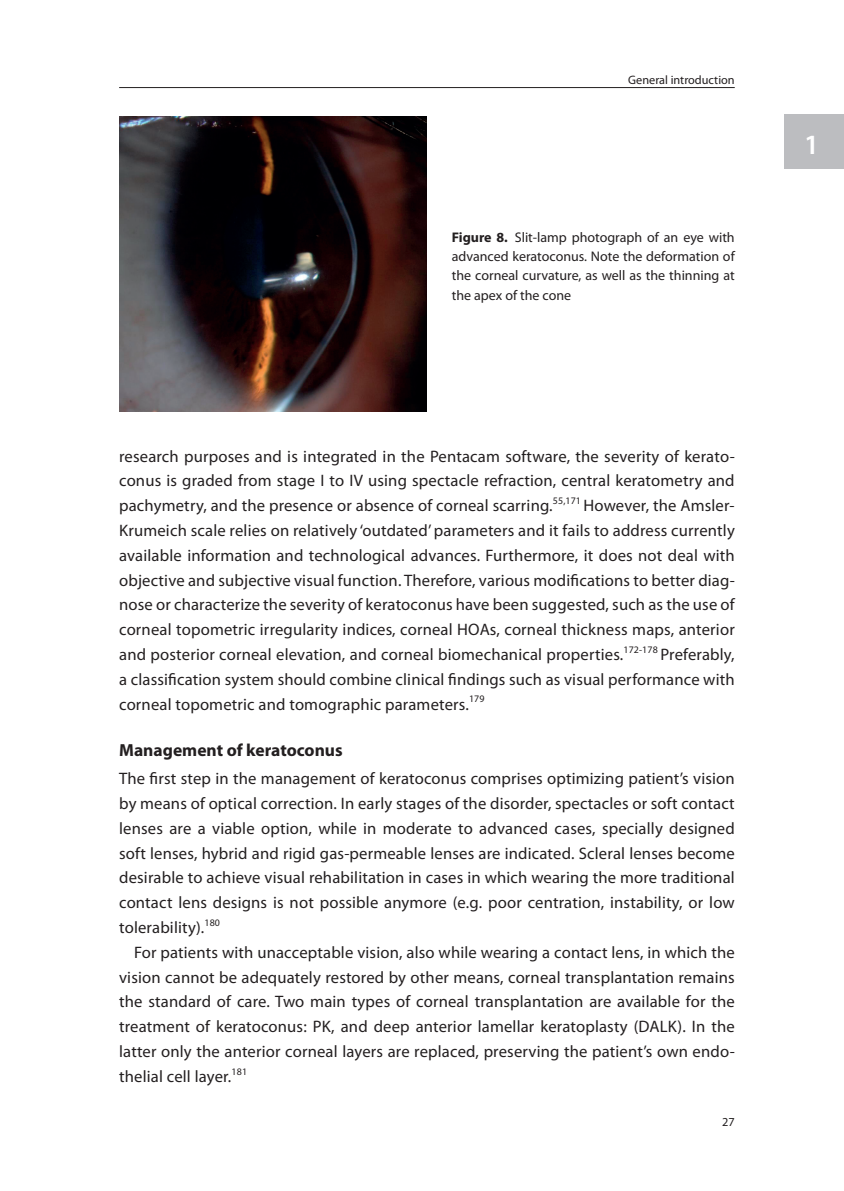
<style>
.page{position:relative;width:844px;height:1191px;background:#fff}
.page>*{position:absolute;margin:0;border:0;box-sizing:border-box;transform-origin:0 0}
.t1{font:600 28px "Myriad Pro";color:#fff}
.t2{font:700 17.5px "Myriad Pro";color:#231f20}
.t3{font:16.62px/24.8px "Myriad Pro";letter-spacing:.01em;color:#231f20;text-align:justify}
.t4{font:14px/19.2px "Myriad Pro";color:#231f20;text-align:justify}
.t5{font:12.25px "Myriad Pro";color:#231f20}
.s1{font-weight:700}
</style>
<div class="page">
<hr style="left:119px;top:87px;width:615px;height:1px;background:#231f20">
<div style="left:784px;top:114px;width:59px;height:55px;background:#bcbdc0"></div>
<img style="left:119px;top:117px;width:308px;height:294px">
<p class="t5" style="left:628px;top:72px;width:108px">General introduction</p>
<p class="t4" style="left:451px;top:227px;width:284px"><span class="s1">Figure 8.</span> Slit-lamp photograph of an eye with advanced keratoconus. Note the deformation of the corneal curvature, as well as the thinning at the apex of the cone</p>
<p class="t3" style="left:119px;top:443px;width:617px">research purposes and is integrated in the Pentacam software, the severity of kerato&shy;conus is graded from stage I to IV using spectacle refraction, central keratometry and pachymetry, and the presence or absence of corneal scarring.<sup>55,171</sup> However, the Amsler-Krumeich scale relies on relatively ‘outdated’ parameters and it fails to address currently available information and technological advances. Furthermore, it does not deal with objective and subjective visual function. Therefore, various modifications to better diag&shy;nose or characterize the severity of keratoconus have been suggested, such as the use of corneal topometric irregularity indices, corneal HOAs, corneal thickness maps, anterior and posterior corneal elevation, and corneal biomechanical properties.<sup>172-178</sup> Preferably, a classification system should combine clinical findings such as visual performance with corneal topometric and tomographic parameters.<sup>179</sup></p>
<p class="t2" style="left:119px;top:738px;width:225px">Management of keratoconus</p>
<p class="t3" style="left:119px;top:766px;width:617px">The first step in the management of keratoconus comprises optimizing patient’s vision by means of optical correction. In early stages of the disorder, spectacles or soft contact lenses are a viable option, while in moderate to advanced cases, specially designed soft lenses, hybrid and rigid gas-permeable lenses are indicated. Scleral lenses become desirable to achieve visual rehabilitation in cases in which wearing the more traditional contact lens designs is not possible anymore (e.g. poor centration, instability, or low tolerability).<sup>180</sup></p>
<p class="t3" style="left:119px;top:939px;width:617px;text-indent:15px">For patients with unacceptable vision, also while wearing a contact lens, in which the vision cannot be adequately restored by other means, corneal transplantation remains the standard of care. Two main types of corneal transplantation are available for the treatment of keratoconus: PK, and deep anterior lamellar keratoplasty (DALK). In the latter only the anterior corneal layers are replaced, preserving the patient’s own endo&shy;thelial cell layer.<sup>181</sup></p>
<p class="t5" style="left:722px;top:1114px;width:14px">27</p>
<h1 class="t1" style="left:803px;top:126px;width:17px">1</h1>
</div>
